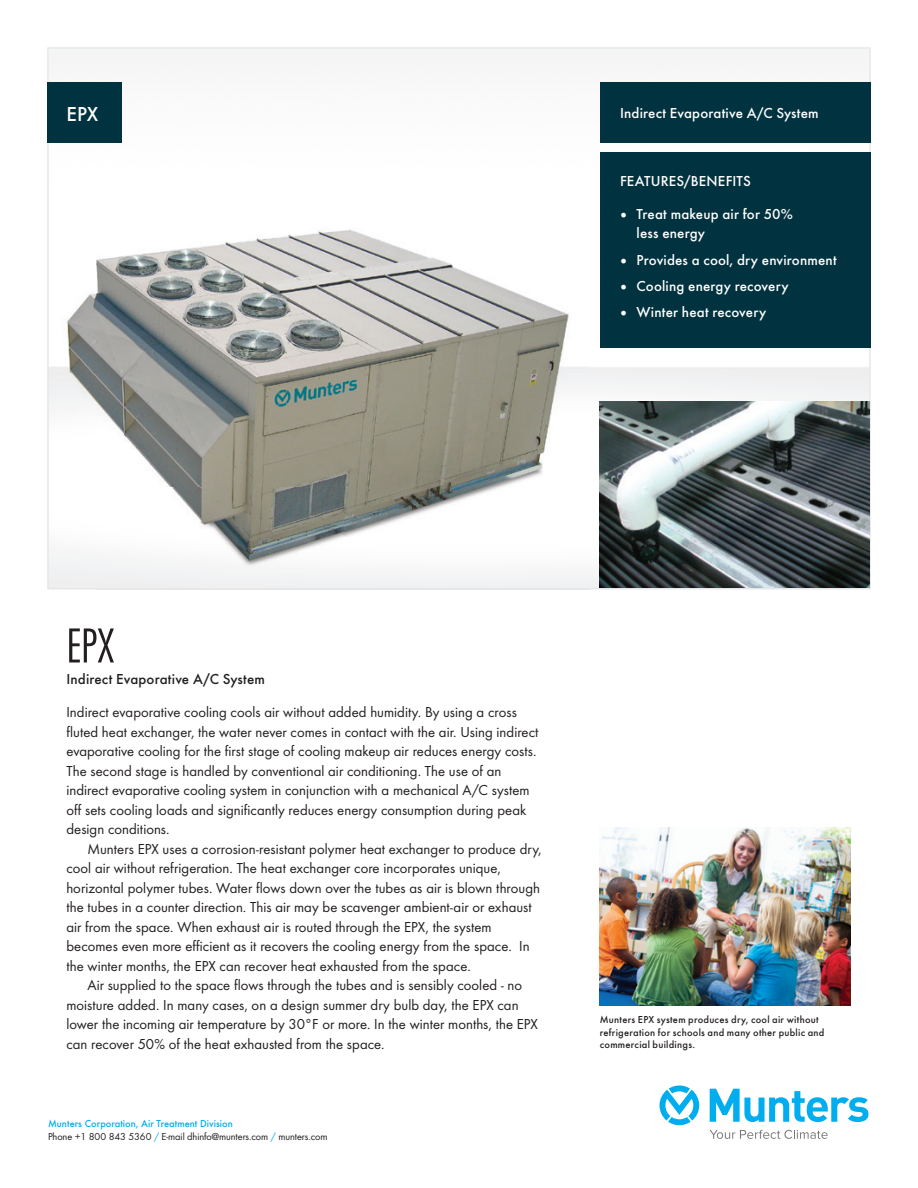
<style>
.page{position:relative;width:918px;height:1188px;background:#fff}
.page>*{position:absolute;margin:0;border:0;box-sizing:border-box;transform-origin:0 0}
.t1{font:300 51px "Futura Con";color:#231f20}
.t2{font:500 21px "Futura";color:#fff}
.t3{font:15px/19.5px "Futura Boo";letter-spacing:.005em;color:#231f20}
.t4{font:500 15px/19.5px "Futura";letter-spacing:.01em;color:#fff}
.t5{font:500 15px "Futura";letter-spacing:.01em;color:#231f20}
.t6{font:500 10.5px/12.6px "Futura";letter-spacing:.025em;color:#231f20}
.t7{font:10.5px "Futura Boo";letter-spacing:-.005em;color:#231f20}
.t8{font:500 10.5px "Futura";color:#00aeef}
.s1{font-family:"Minion Pro";font-weight:400;font-size:18px}
.s2{color:#00aeef}
</style>
<div class="page">
<svg style="left:47px;top:47px;width:824px;height:542px"></svg>
<img style="left:97px;top:188px;width:492px;height:400px">
<img style="left:48px;top:188px;width:49px;height:402px">
<img style="left:97px;top:588px;width:492px;height:2px">
<div style="left:600px;top:82px;width:271px;height:61px;background:#00323f"></div>
<div style="left:47px;top:82px;width:75px;height:61px;background:#00323f"></div>
<div style="left:600px;top:152px;width:271px;height:195px;background:#00323f"></div>
<svg style="left:710px;top:1089px;width:158px;height:33px"></svg>
<svg style="left:660px;top:1086px;width:39px;height:39px"></svg>
<svg style="left:710px;top:1130px;width:118px;height:9px"></svg>
<img style="left:600px;top:828px;width:251px;height:177px">
<img style="left:600px;top:401px;width:269px;height:187px">
<h2 class="t2" style="left:66px;top:101px;width:33px">EPX</h2>
<p class="t4" style="left:620px;top:104px;width:200px">Indirect Evaporative A/C System</p>
<p class="t4" style="left:620px;top:171px;width:132px">FEATURES/BENEFITS</p>
<p class="t4" style="left:637px;top:204px;width:158px;text-indent:-16px"><span class="s1">•</span> Treat makeup air for 50% less energy</p>
<p class="t4" style="left:620px;top:250px;width:218px"><span class="s1">•</span> Provides a cool, dry environment</p>
<p class="t4" style="left:620px;top:276px;width:170px"><span class="s1">•</span> Cooling energy recovery</p>
<p class="t4" style="left:620px;top:302px;width:148px"><span class="s1">•</span> Winter heat recovery</p>
<h1 class="t1" style="left:66px;top:616px;width:49px">EPX</h1>
<p class="t5" style="left:66px;top:670px;width:200px">Indirect Evaporative A/C System</p>
<p class="t3" style="left:66px;top:702px;width:474px">Indirect evaporative cooling cools air without added humidity. By using a cross fluted heat exchanger, the water never comes in contact with the air. Using indirect evaporative cooling for the first stage of cooling makeup air reduces energy costs.<br>The second stage is handled by conventional air conditioning. The use of an indirect evaporative cooling system in conjunction with a mechanical A/C system off sets cooling loads and significantly reduces energy consumption during peak design conditions.</p>
<p class="t3" style="left:66px;top:839px;width:477px;text-indent:21px">Munters EPX uses a corrosion-resistant polymer heat exchanger to produce dry, cool air without refrigeration. The heat exchanger core incorporates unique, horizontal polymer tubes. Water flows down over the tubes as air is blown through the tubes in a counter direction. This air may be scavenger ambient-air or exhaust air from the space. When exhaust air is routed through the EPX, the system becomes even more efficient as it recovers the cooling energy from the space. In the winter months, the EPX can recover heat exhausted from the space.</p>
<p class="t3" style="left:66px;top:975px;width:473px;text-indent:21px">Air supplied to the space flows through the tubes and is sensibly cooled - no moisture added. In many cases, on a design summer dry bulb day, the EPX can lower the incoming air temperature by 30°F or more. In the winter months, the EPX can recover 50% of the heat exhausted from the space.</p>
<p class="t8" style="left:48px;top:1118px;width:186px">Munters Corporation, Air Treatment Division</p>
<p class="t7" style="left:48px;top:1130px;width:281px">Phone +1 800 843 5360 <span class="s2">/</span> E-mail dhinfo@munters.com <span class="s2">/</span> munters.com</p>
<p class="t6" style="left:600px;top:1013px;width:226px">Munters EPX system produces dry, cool air without refrigeration for schools and many other public and commercial buildings.</p>
</div>
